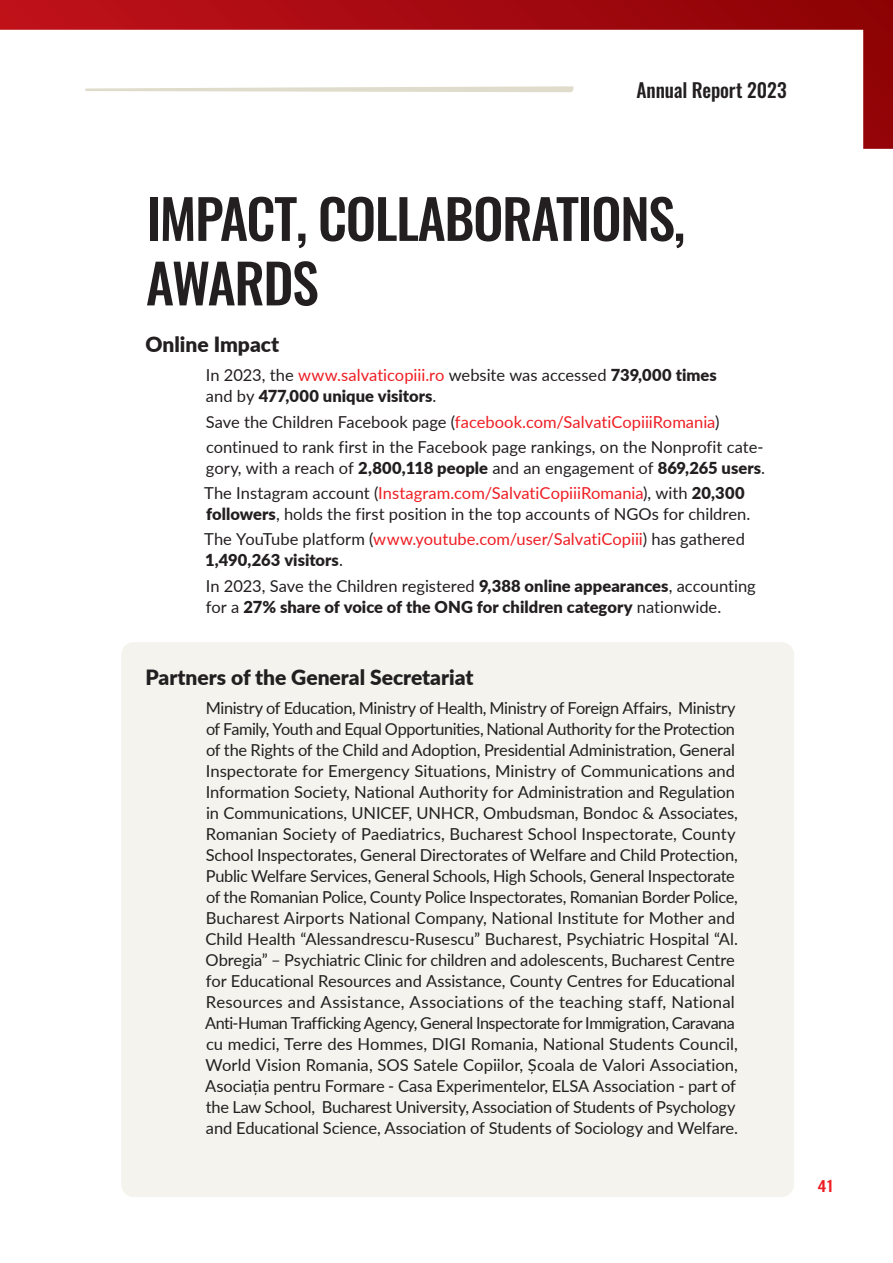
<style>
.page{position:relative;width:893px;height:1263px;background:#fff}
.page>*{position:absolute;margin:0;border:0;box-sizing:border-box;transform-origin:0 0}
.H0{font:500 54px/64.5px "Oswald";letter-spacing:-.025em;color:#231f20}
.t1{font:900 21px "Lato";color:#231f20}
.t2{font:500 19.5px "Oswald";letter-spacing:-.005em;color:#231f20}
.body_text{font:16.5px/21px "Lato";letter-spacing:-.005em;color:#231f20}
.body_text-2{font:16.5px/21px "Lato";color:#ee1d23}
.body_text-3{font:900 16.5px/21px "Lato";color:#231f20}
.t3{font:16.5px "Trade Gothic LT Com Bd Cn 20";color:#ee1d23;scale:1.2 1}
.s1{color:#ee1d23}
.s2{font-weight:900}
.s3{color:#231f20}
.s4{font-weight:900;color:#231f20}
.s5{font-weight:400}
</style>
<div class="page">
<svg style="left:0;top:0;width:893px;height:149px"></svg>
<svg style="left:85px;top:86px;width:489px;height:6px"></svg>
<div style="left:121px;top:642px;width:673px;height:555px;background:#f4f3ee;border-radius:13px"></div>
<p class="t2" style="left:636px;top:80px;width:152px">Annual Report 2023</p>
<p class="H0" style="left:146px;top:190px;width:541px">IMPACT, COLLABORATIONS,<br>AWARDS</p>
<h2 class="t1" style="left:146px;top:328px;width:135px">Online Impact</h2>
<p class="body_text" style="left:206px;top:364px;width:513px">In 2023, the <span class="s1">www.salvaticopiii.ro</span> website was accessed <span class="s2">739,000 times </span>and by <span class="s2">477,000 unique visitors</span>.</p>
<p class="body_text-2" style="left:206px;top:410px;width:515px"><span class="s3">Save the Children Facebook page (</span>facebook.com/SalvatiCopiiiRomania<span class="s3">)</span></p>
<p class="body_text" style="left:206px;top:436px;width:561px">continued to rank first in the Facebook page rankings, on the Nonprofit cate&shy;gory, with a reach of <span class="s2">2,800,118 people</span> and an engagement of <span class="s2">869,265 users</span>.</p>
<p class="body_text" style="left:204px;top:482px;width:548px">The Instagram account (<span class="s1">Instagram.com/SalvatiCopiiiRomania</span>), with <span class="s2">20,300 followers</span>, holds the first position in the top accounts of NGOs for children.</p>
<p class="body_text-2" style="left:204px;top:528px;width:542px"><span class="s3">The YouTube platform (</span>www.youtube.com/user/SalvatiCopiii<span class="s3">) has gathered<br></span><span class="s4">1,490,263 visitors</span><span class="s3">.</span></p>
<p class="body_text-3" style="left:206px;top:574px;width:551px"><span class="s5">In 2023, Save the Children registered</span> 9,388 online appearances<span class="s5">, accounting for a</span> 27% share of voice of the ONG for children category <span class="s5">nationwide.</span></p>
<h2 class="t1" style="left:146px;top:661px;width:329px">Partners of the General Secretariat</h2>
<p class="body_text" style="left:205px;top:697px;width:534px">Ministry of Education, Ministry of Health, Ministry of Foreign Affairs, Ministry of Family, Youth and Equal Opportunities, National Authority for the Protection of the Rights of the Child and Adoption, Presidential Administration, General Inspectorate for Emergency Situations, Ministry of Communications and Information Society, National Authority for Administration and Regulation in Communications, UNICEF, UNHCR, Ombudsman, Bondoc &amp; Associates, Romanian Society of Paediatrics, Bucharest School Inspectorate, County School Inspectorates, General Directorates of Welfare and Child Protection, Public Welfare Services, General Schools, High Schools, General Inspectorate of the Romanian Police, County Police Inspectorates, Romanian Border Police, Bucharest Airports National Company, National Institute for Mother and Child Health “Alessandrescu-Rusescu” Bucharest, Psychiatric Hospital “Al.<br>Obregia” – Psychiatric Clinic for children and adolescents, Bucharest Centre for Educational Resources and Assistance, County Centres for Educational Resources and Assistance, Associations of the teaching staff, National Anti-Human Trafficking Agency, General Inspectorate for Immigration, Caravana cu medici, Terre des Hommes, DIGI Romania, National Students Council, World Vision Romania, SOS Satele Copiilor, Școala de Valori Association, Asociația pentru Formare - Casa Experimentelor, ELSA Association - part of the Law School, Bucharest University, Association of Students of Psychology and Educational Science, Association of Students of Sociology and Welfare.</p>
<p class="t3" style="left:818px;top:1176px;width:15px">41</p>
</div>
